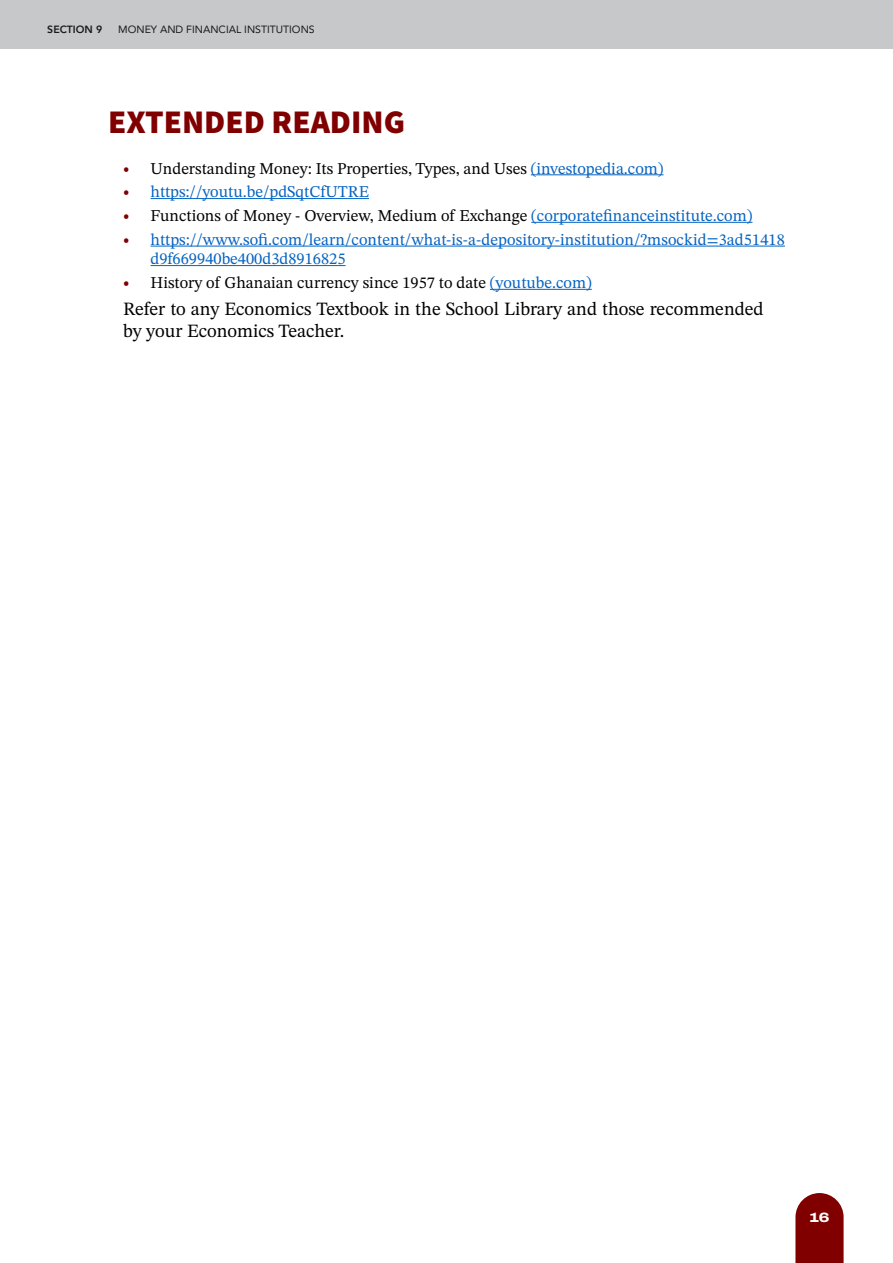
<style>
.page{position:relative;width:893px;height:1263px;background:#fff}
.page>*{position:absolute;margin:0;border:0;box-sizing:border-box;transform-origin:0 0}
.Glossory{font:900 33px "Source Sans Pro";color:#800000}
.Review_Questions_Body{font:18.75px/22.5px "STIX Two Text";color:#000}
.eXTENDED_READING{font:16.5px "STIX Two Text";color:#000}
.eXTENDED_READING-2{font:16.5px/19.5px "STIX Two Text";letter-spacing:.005em;color:#0563c1}
.t1{font:800 13.5px "Archivo Expanded";color:#fff}
.t2{font:10.5px "Avenir";color:#1a1a1a}
.t3{font:800 10.5px "Avenir";color:#1a1a1a}
.s1{font-family:"Source Sans Pro";font-weight:700;color:#800000}
.s2{color:#0563c1}
</style>
<div class="page">
<div style="left:0;top:0;width:893px;height:49px;background:#c7c8ca"></div>
<svg style="left:795px;top:1193px;width:49px;height:70px;background:#8b1717"></svg>
<hr style="left:531px;top:174px;width:132px;height:1px;background:#0563c1">
<hr style="left:151px;top:198px;width:218px;height:1px;background:#0563c1">
<hr style="left:531px;top:222px;width:221px;height:1px;background:#0563c1">
<hr style="left:151px;top:246px;width:634px;height:1px;background:#0563c1">
<hr style="left:151px;top:265px;width:195px;height:1px;background:#0563c1">
<hr style="left:490px;top:289px;width:102px;height:1px;background:#0563c1">
<p class="t3" style="left:47px;top:21px;width:57px">SECTION 9</p>
<p class="t2" style="left:118px;top:21px;width:198px">MONEY AND FINANCIAL INSTITUTIONS</p>
<p class="Glossory" style="left:108px;top:99px;width:299px">EXTENDED READING</p>
<p class="eXTENDED_READING" style="left:124px;top:156px;width:541px"><span class="s1">•</span> Understanding Money: Its Properties, Types, and Uses <span class="s2">(investopedia.com)</span></p>
<p class="eXTENDED_READING-2" style="left:124px;top:182px;width:247px"><span class="s1">•</span> https://youtu.be/pdSqtCfUTRE</p>
<p class="eXTENDED_READING" style="left:124px;top:204px;width:630px"><span class="s1">•</span> Functions of Money - Overview, Medium of Exchange <span class="s2">(corporatefinanceinstitute.com)</span></p>
<p class="eXTENDED_READING-2" style="left:151px;top:229px;width:636px;text-indent:-27px"><span class="s1">•</span> https://www.sofi.com/learn/content/what-is-a-depository-institution/?msockid=3ad51418 d9f669940be400d3d8916825</p>
<p class="eXTENDED_READING" style="left:124px;top:271px;width:470px"><span class="s1">•</span> History of Ghanaian currency since 1957 to date <span class="s2">(youtube.com)</span></p>
<p class="Review_Questions_Body" style="left:123px;top:297px;width:642px">Refer to any Economics Textbook in the School Library and those recommended by your Economics Teacher.</p>
<p class="t1" style="left:809px;top:1207px;width:22px">16</p>
</div>
